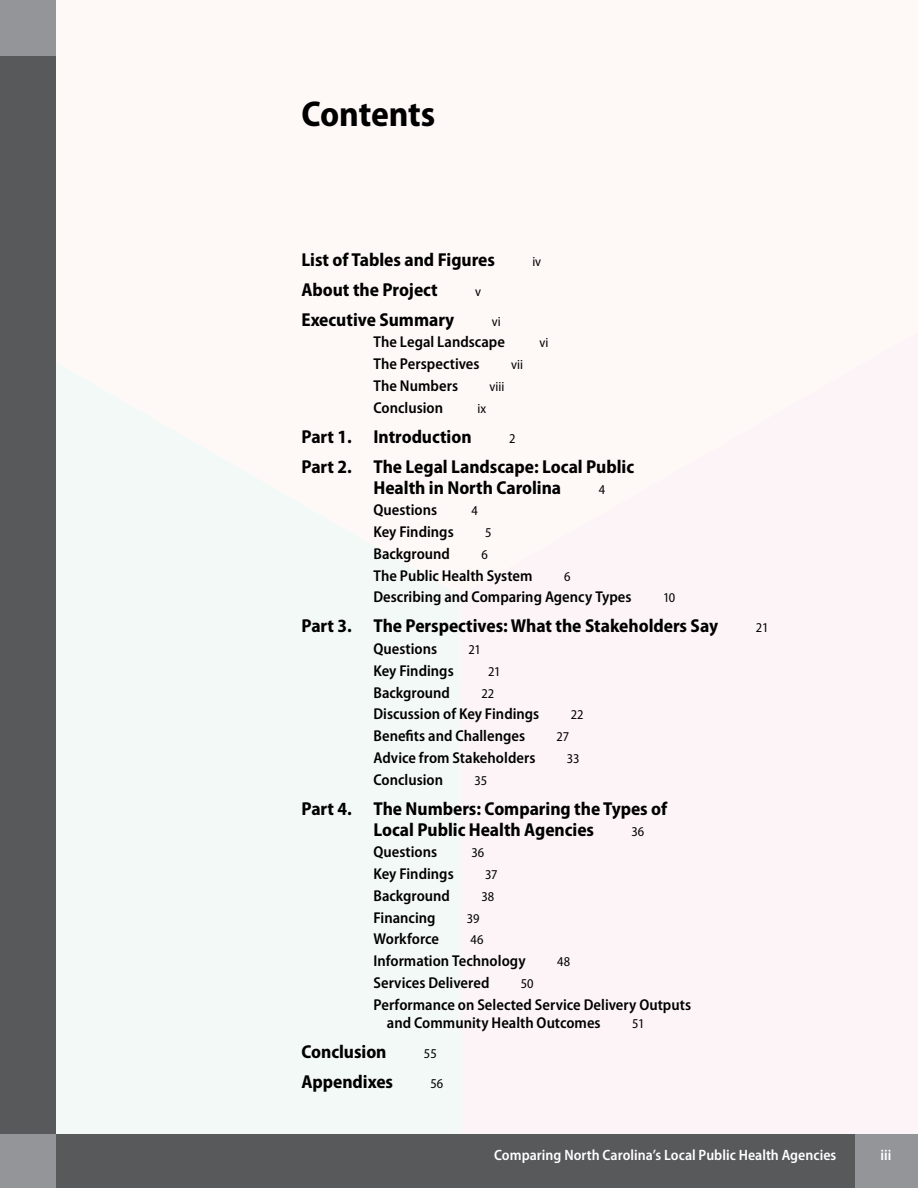
<style>
.page{position:relative;width:918px;height:1188px;background:#fff}
.page>*{position:absolute;margin:0;border:0;box-sizing:border-box;transform-origin:0 0}
.t1{font:700 semi-condensed 36px "Myriad Pro";letter-spacing:-.005em;color:#000}
.t2{font:700 semi-condensed 18.75px/21px "Myriad Pro";color:#000;text-align:center}
.t3{font:600 semi-condensed 15.75px/18.8px "Myriad Pro";color:#000}
.t4{font:600 semi-condensed 15px "Myriad Pro";color:#fff}
.t5{font:semi-condensed 13.5px "Myriad Pro";color:#000}
</style>
<div class="page">
<svg style="left:56px;top:363px;width:404px;height:771px;fill:#f3f9f7"></svg>
<div style="left:460px;top:332px;width:458px;height:802px;background:#fcf4f7"></div>
<div style="left:0;top:0;width:56px;height:1188px;background:#58595b"></div>
<div style="left:0;top:1134px;width:918px;height:54px;background:#58595b"></div>
<div style="left:855px;top:1134px;width:63px;height:54px;background:#939598"></div>
<div style="left:0;top:1134px;width:56px;height:54px;background:#939598"></div>
<div style="left:0;top:0;width:56px;height:56px;background:#939598"></div>
<h1 class="t1" style="left:302px;top:91px;width:135px">Contents</h1>
<p class="t2" style="left:302px;top:248px;width:195px">List of Tables and Figures</p>
<p class="t5" style="left:532px;top:253px;width:10px">iv</p>
<p class="t2" style="left:302px;top:278px;width:138px">About the Project</p>
<p class="t5" style="left:475px;top:283px;width:7px">v</p>
<p class="t2" style="left:302px;top:308px;width:154px">Executive Summary</p>
<p class="t5" style="left:492px;top:313px;width:10px">vi</p>
<p class="t3" style="left:374px;top:332px;width:133px">The Legal Landscape</p>
<p class="t5" style="left:539px;top:334px;width:10px">vi</p>
<p class="t3" style="left:374px;top:354px;width:108px">The Perspectives</p>
<p class="t5" style="left:511px;top:356px;width:13px">vii</p>
<p class="t3" style="left:374px;top:376px;width:86px">The Numbers</p>
<p class="t5" style="left:490px;top:378px;width:16px">viii</p>
<p class="t3" style="left:374px;top:398px;width:71px">Conclusion</p>
<p class="t5" style="left:478px;top:400px;width:10px">ix</p>
<p class="t2" style="left:302px;top:425px;width:172px">Part 1. Introduction</p>
<p class="t5" style="left:509px;top:430px;width:8px">2</p>
<p class="t2" style="left:302px;top:455px;width:334px">Part 2. The Legal Landscape: Local Public<br>Health in North Carolina</p>
<p class="t5" style="left:599px;top:481px;width:8px">4</p>
<p class="t3" style="left:374px;top:500px;width:65px">Questions</p>
<p class="t5" style="left:472px;top:502px;width:8px">4</p>
<p class="t3" style="left:374px;top:522px;width:82px">Key Findings</p>
<p class="t5" style="left:485px;top:524px;width:8px">5</p>
<p class="t3" style="left:374px;top:544px;width:78px">Background</p>
<p class="t5" style="left:481px;top:546px;width:8px">6</p>
<p class="t3" style="left:374px;top:566px;width:161px">The Public Health System</p>
<p class="t5" style="left:564px;top:568px;width:8px">6</p>
<p class="t3" style="left:374px;top:587px;width:260px">Describing and Comparing Agency Types</p>
<p class="t5" style="left:663px;top:589px;width:14px">10</p>
<p class="t2" style="left:302px;top:615px;width:418px">Part 3. The Perspectives: What the Stakeholders Say</p>
<p class="t5" style="left:756px;top:619px;width:14px">21</p>
<p class="t3" style="left:374px;top:639px;width:65px">Questions</p>
<p class="t5" style="left:469px;top:641px;width:14px">21</p>
<p class="t3" style="left:374px;top:661px;width:82px">Key Findings</p>
<p class="t5" style="left:488px;top:663px;width:14px">21</p>
<p class="t3" style="left:374px;top:683px;width:78px">Background</p>
<p class="t5" style="left:481px;top:685px;width:14px">22</p>
<p class="t3" style="left:374px;top:704px;width:167px">Discussion of Key Findings</p>
<p class="t5" style="left:571px;top:706px;width:14px">22</p>
<p class="t3" style="left:374px;top:726px;width:153px">Benefits and Challenges</p>
<p class="t5" style="left:557px;top:728px;width:14px">27</p>
<p class="t3" style="left:374px;top:748px;width:164px">Advice from Stakeholders</p>
<p class="t5" style="left:567px;top:750px;width:14px">33</p>
<p class="t3" style="left:374px;top:770px;width:71px">Conclusion</p>
<p class="t5" style="left:475px;top:772px;width:14px">35</p>
<p class="t2" style="left:302px;top:797px;width:367px">Part 4. The Numbers: Comparing the Types of<br>Local Public Health Agencies</p>
<p class="t5" style="left:632px;top:823px;width:14px">36</p>
<p class="t3" style="left:374px;top:842px;width:65px">Questions</p>
<p class="t5" style="left:472px;top:844px;width:14px">36</p>
<p class="t3" style="left:374px;top:864px;width:82px">Key Findings</p>
<p class="t5" style="left:485px;top:866px;width:14px">37</p>
<p class="t3" style="left:374px;top:886px;width:78px">Background</p>
<p class="t5" style="left:481px;top:888px;width:14px">38</p>
<p class="t3" style="left:374px;top:908px;width:64px">Financing</p>
<p class="t5" style="left:467px;top:910px;width:14px">39</p>
<p class="t3" style="left:374px;top:929px;width:67px">Workforce</p>
<p class="t5" style="left:470px;top:931px;width:15px">46</p>
<p class="t3" style="left:374px;top:951px;width:154px">Information Technology</p>
<p class="t5" style="left:557px;top:953px;width:15px">48</p>
<p class="t3" style="left:374px;top:973px;width:118px">Services Delivered</p>
<p class="t5" style="left:521px;top:975px;width:14px">50</p>
<p class="t3" style="left:387px;top:995px;width:306px;text-indent:-13px">Performance on Selected Service Delivery Outputs and Community Health Outcomes</p>
<p class="t5" style="left:632px;top:1015px;width:14px">51</p>
<p class="t2" style="left:302px;top:1041px;width:87px">Conclusion</p>
<p class="t5" style="left:424px;top:1045px;width:14px">55</p>
<p class="t2" style="left:302px;top:1071px;width:93px">Appendixes</p>
<p class="t5" style="left:431px;top:1075px;width:14px">56</p>
<p class="t4" style="left:494px;top:1146px;width:344px">Comparing North Carolina’s Local Public Health Agencies</p>
<p class="t4" style="left:880px;top:1146px;width:12px">iii</p>
</div>
